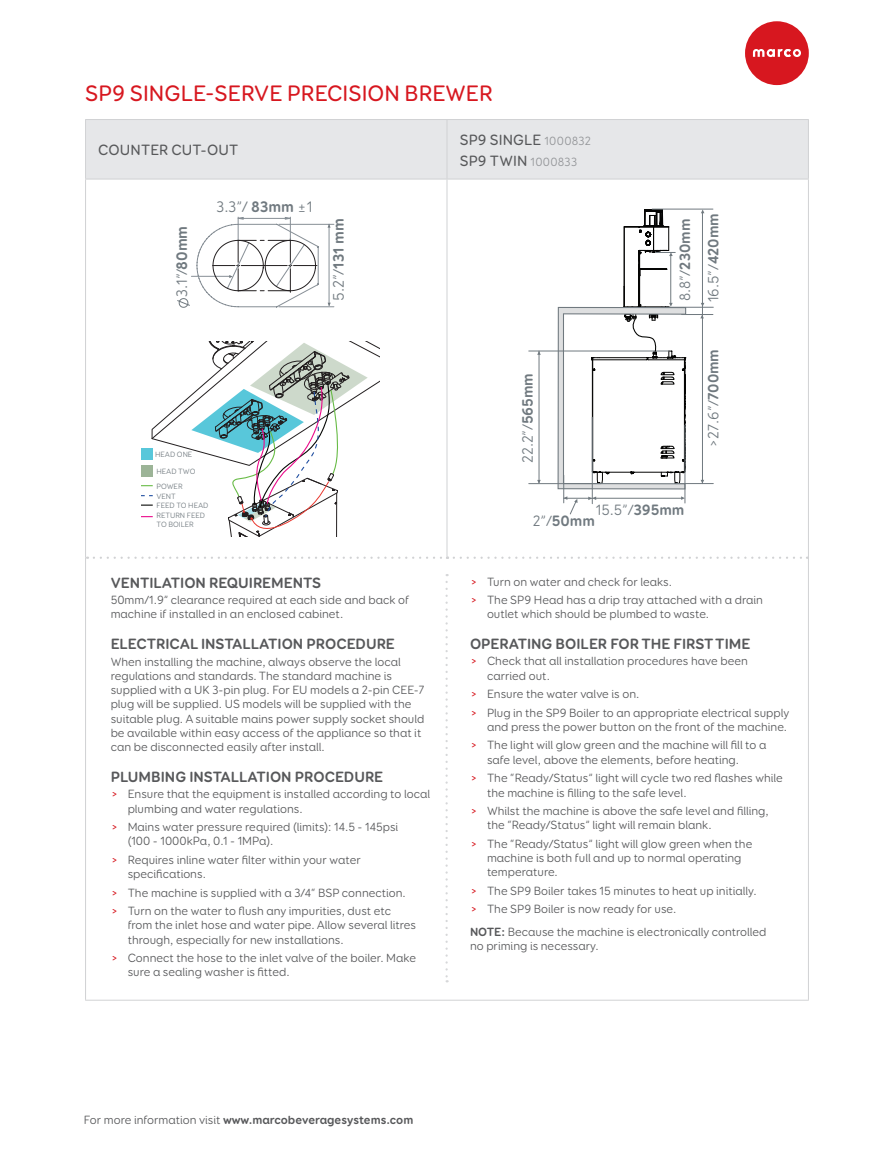
<style>
.page{position:relative;width:893px;height:1153px;background:#fff}
.page>*{position:absolute;margin:0;border:0;box-sizing:border-box;transform-origin:0 0}
.Feature_Tabbed_Text_Page_1{font:500 22.5px "Booster Next FY";color:#d7171f}
.t1{font:15.3px "Booster Next FY";color:#70797f}
.PAGE_2_SUB_HEADINGS{font:700 15px "Booster Next FY";color:#57585a}
.t2{font:15px "Booster Next FY";letter-spacing:-.005em;color:#70797f}
.MAIN_HEADINGS{font:500 15px "Booster Next FY";letter-spacing:.01em;color:#57585a}
.Page_2_Body_Copy{font:700 15px "Booster Next FY";color:#57585a}
.t3{font:700 15px "Booster Next FY";color:#70797f}
.Page_2_Body_Copy-2{font:12px/14.2px "Booster Next FY";color:#57585a}
.PAGE_2_SUB_HEADINGS-2{font:12px/14.2px "Booster Next FY";color:#57585a}
.t4{font:700 12px "Booster Next FY";color:#57585a}
.t5{font:7.65px/9.4px "Booster Next FY";letter-spacing:-.005em;color:#70797f}
.s1{font-weight:700}
.s2{font-weight:500;color:#d7171f}
.s3{font-weight:400;font-size:12px;color:#939598}
.s4{font-weight:400}
</style>
<div class="page">
<div style="left:745px;top:21px;width:64px;height:64px;background:#d7171f;border-radius:50%"></div>
<svg style="left:753px;top:49px;width:48px;height:8px"></svg>
<div style="left:86px;top:120px;width:722px;height:59px;background:#e6e7e9"></div>
<hr style="left:85px;top:179px;width:1px;height:378px;background:#d1d2d4">
<hr style="left:447px;top:179px;width:1px;height:377px;background:#d1d2d4">
<hr style="left:808px;top:179px;width:1px;height:378px;background:#d1d2d4">
<hr style="left:85px;top:557px;width:1px;height:442px;background:#d1d2d4">
<hr style="left:808px;top:557px;width:1px;height:442px;background:#d1d2d4">
<hr style="left:85px;top:999px;width:362px;height:1px;background:#d1d2d4">
<hr style="left:447px;top:999px;width:362px;height:1px;background:#d1d2d4">
<svg style="left:94px;top:556px;width:354px;height:3px"></svg>
<svg style="left:454px;top:556px;width:354px;height:3px"></svg>
<hr style="left:85px;top:119px;width:362px;height:1px;background:#d1d2d4">
<hr style="left:85px;top:120px;width:1px;height:59px;background:#d1d2d4">
<hr style="left:447px;top:119px;width:362px;height:1px;background:#d1d2d4">
<hr style="left:447px;top:120px;width:1px;height:59px;background:#d1d2d4">
<hr style="left:808px;top:120px;width:1px;height:59px;background:#d1d2d4">
<hr style="left:85px;top:179px;width:362px;height:1px;background:#d1d2d4">
<hr style="left:447px;top:179px;width:362px;height:1px;background:#d1d2d4">
<svg style="left:445px;top:582px;width:3px;height:400px"></svg>
<svg style="left:141px;top:341px;width:238px;height:196px"></svg>
<hr style="left:539px;top:351px;width:1px;height:132px;background:#70797f">
<hr style="left:681px;top:314px;width:32px;height:1px;background:#70797f">
<hr style="left:676px;top:483px;width:37px;height:1px;background:#70797f">
<hr style="left:529px;top:351px;width:140px;height:1px;background:#70797f">
<hr style="left:529px;top:483px;width:72px;height:1px;background:#70797f">
<hr style="left:652px;top:209px;width:61px;height:1px;background:#70797f">
<hr style="left:662px;top:307px;width:51px;height:1px;background:#70797f">
<svg style="left:557px;top:209px;width:147px;height:305px"></svg>
<hr style="left:279px;top:306px;width:55px;height:1px;background:#878f96">
<hr style="left:279px;top:224px;width:55px;height:1px;background:#878f96">
<hr style="left:329px;top:224px;width:1px;height:82px;background:#878f96">
<svg style="left:177px;top:217px;width:142px;height:91px"></svg>
<p class="Feature_Tabbed_Text_Page_1" style="left:85px;top:79px;width:409px">SP9 SINGLE-SERVE PRECISION BREWER</p>
<p class="MAIN_HEADINGS" style="left:98px;top:141px;width:141px">COUNTER CUT-OUT</p>
<p class="t1" style="left:173px;top:297px;width:72px;rotate:-90deg">3.1”/<span class="s1">80mm</span></p>
<p class="t1" style="left:216px;top:197px;width:98px">3.3”/ <span class="s1">83mm</span> ±1</p>
<p class="t1" style="left:329px;top:300px;width:84px;rotate:-90deg">5.2”/<span class="s1">131 mm</span></p>
<p class="t5" style="left:155px;top:446px;width:42px;line-height:16.8px">HEAD ONE<br>HEAD TWO</p>
<p class="t5" style="left:156px;top:481px;width:28px;line-height:10.1px">POWER<br>VENT</p>
<p class="t5" style="left:156px;top:501px;width:54px">FEED TO HEAD<br>RETURN FEED<br>TO BOILER</p>
<p class="PAGE_2_SUB_HEADINGS" style="left:111px;top:573px;width:212px">VENTILATION REQUIREMENTS</p>
<p class="PAGE_2_SUB_HEADINGS-2" style="left:111px;top:593px;width:300px">50mm/1.9” clearance required at each side and back of machine if installed in an enclosed cabinet.</p>
<p class="PAGE_2_SUB_HEADINGS" style="left:111px;top:634px;width:286px">ELECTRICAL INSTALLATION PROCEDURE</p>
<p class="Page_2_Body_Copy-2" style="left:111px;top:654px;width:315px">When installing the machine, always observe the local regulations and standards. The standard machine is supplied with a UK 3-pin plug. For EU models a 2-pin CEE-7 plug will be supplied. US models will be supplied with the suitable plug. A suitable mains power supply socket should be available within easy access of the appliance so that it can be disconnected easily after install.</p>
<p class="Page_2_Body_Copy" style="left:111px;top:767px;width:274px">PLUMBING INSTALLATION PROCEDURE</p>
<p class="Page_2_Body_Copy-2" style="left:128px;top:787px;width:304px;text-indent:-17px"><span class="s2">&gt;</span> Ensure that the equipment is installed according to local plumbing and water regulations.</p>
<p class="Page_2_Body_Copy-2" style="left:128px;top:819px;width:272px;text-indent:-17px"><span class="s2">&gt;</span> Mains water pressure required (limits): 14.5 - 145psi (100 - 1000kPa, 0.1 - 1MPa).</p>
<p class="Page_2_Body_Copy-2" style="left:128px;top:852px;width:235px;text-indent:-17px"><span class="s2">&gt;</span> Requires inline water filter within your water specifications.</p>
<p class="Page_2_Body_Copy-2" style="left:111px;top:885px;width:297px"><span class="s2">&gt;</span> The machine is supplied with a 3/4“ BSP connection.</p>
<p class="Page_2_Body_Copy-2" style="left:128px;top:903px;width:290px;text-indent:-17px"><span class="s2">&gt;</span> Turn on the water to flush any impurities, dust etc from the inlet hose and water pipe. Allow several litres through, especially for new installations.</p>
<p class="Page_2_Body_Copy-2" style="left:128px;top:950px;width:290px;text-indent:-17px"><span class="s2">&gt;</span> Connect the hose to the inlet valve of the boiler. Make sure a sealing washer is fitted.</p>
<p class="t1" style="left:92px;top:863px;width:102px">&gt;27.6”/<span class="s1">700mm</span></p>
<p class="MAIN_HEADINGS" style="left:460px;top:130px;width:133px">SP9 SINGLE <span class="s3">1000832</span></p>
<p class="MAIN_HEADINGS" style="left:460px;top:151px;width:119px">SP9 TWIN <span class="s3">1000833</span></p>
<p class="t2" style="left:676px;top:301px;width:84px;rotate:-90deg">8.8”/<span class="s1">230mm</span></p>
<p class="t2" style="left:704px;top:302px;width:90px;rotate:-90deg">16.5”/<span class="s1">420mm</span></p>
<p class="t2" style="left:518px;top:463px;width:91px;rotate:-90deg">22.2”/<span class="s1">565mm</span></p>
<p class="t2" style="left:596px;top:501px;width:90px">15.5”/<span class="s1">395mm</span></p>
<p class="t3" style="left:533px;top:511px;width:64px"><span class="s4">2”/</span>50mm</p>
<p class="t2" style="left:704px;top:448px;width:100px;rotate:-90deg">&gt;27.6”/<span class="s1">700mm</span></p>
<p class="Page_2_Body_Copy-2" style="left:470px;top:574px;width:204px"><span class="s2">&gt;</span> Turn on water and check for leaks.</p>
<p class="Page_2_Body_Copy-2" style="left:487px;top:592px;width:277px;text-indent:-17px"><span class="s2">&gt;</span> The SP9 Head has a drip tray attached with a drain outlet which should be plumbed to waste.</p>
<p class="PAGE_2_SUB_HEADINGS" style="left:470px;top:634px;width:282px">OPERATING BOILER FOR THE FIRST TIME</p>
<p class="Page_2_Body_Copy-2" style="left:487px;top:654px;width:262px;text-indent:-17px"><span class="s2">&gt;</span> Check that all installation procedures have been carried out.</p>
<p class="Page_2_Body_Copy-2" style="left:470px;top:687px;width:171px"><span class="s2">&gt;</span> Ensure the water valve is on.</p>
<p class="Page_2_Body_Copy-2" style="left:470px;top:705px;width:321px;text-align:right"><span class="s2">&gt;</span> Plug in the SP9 Boiler to an appropriate electrical supply and press the power button on the front of the machine.</p>
<p class="Page_2_Body_Copy-2" style="left:487px;top:738px;width:281px;text-indent:-17px"><span class="s2">&gt;</span> The light will glow green and the machine will fill to a safe level, above the elements, before heating.</p>
<p class="Page_2_Body_Copy-2" style="left:487px;top:771px;width:297px;text-indent:-17px"><span class="s2">&gt;</span> The “Ready/Status” light will cycle two red flashes while the machine is filling to the safe level.</p>
<p class="Page_2_Body_Copy-2" style="left:487px;top:803px;width:283px;text-indent:-17px"><span class="s2">&gt;</span> Whilst the machine is above the safe level and filling, the “Ready/Status” light will remain blank.</p>
<p class="Page_2_Body_Copy-2" style="left:487px;top:836px;width:267px;text-indent:-17px"><span class="s2">&gt;</span> The “Ready/Status” light will glow green when the machine is both full and up to normal operating temperature.</p>
<p class="Page_2_Body_Copy-2" style="left:470px;top:883px;width:288px"><span class="s2">&gt;</span> The SP9 Boiler takes 15 minutes to heat up initially.</p>
<p class="Page_2_Body_Copy-2" style="left:470px;top:902px;width:208px"><span class="s2">&gt;</span> The SP9 Boiler is now ready for use.</p>
<p class="Page_2_Body_Copy-2" style="left:470px;top:924px;width:298px"><span class="s1">NOTE:</span> Because the machine is electronically controlled no priming is necessary.</p>
<p class="t4" style="left:84px;top:1111px;width:331px"><span class="s4">For more information visit</span> www.marcobeveragesystems.com</p>
</div>
